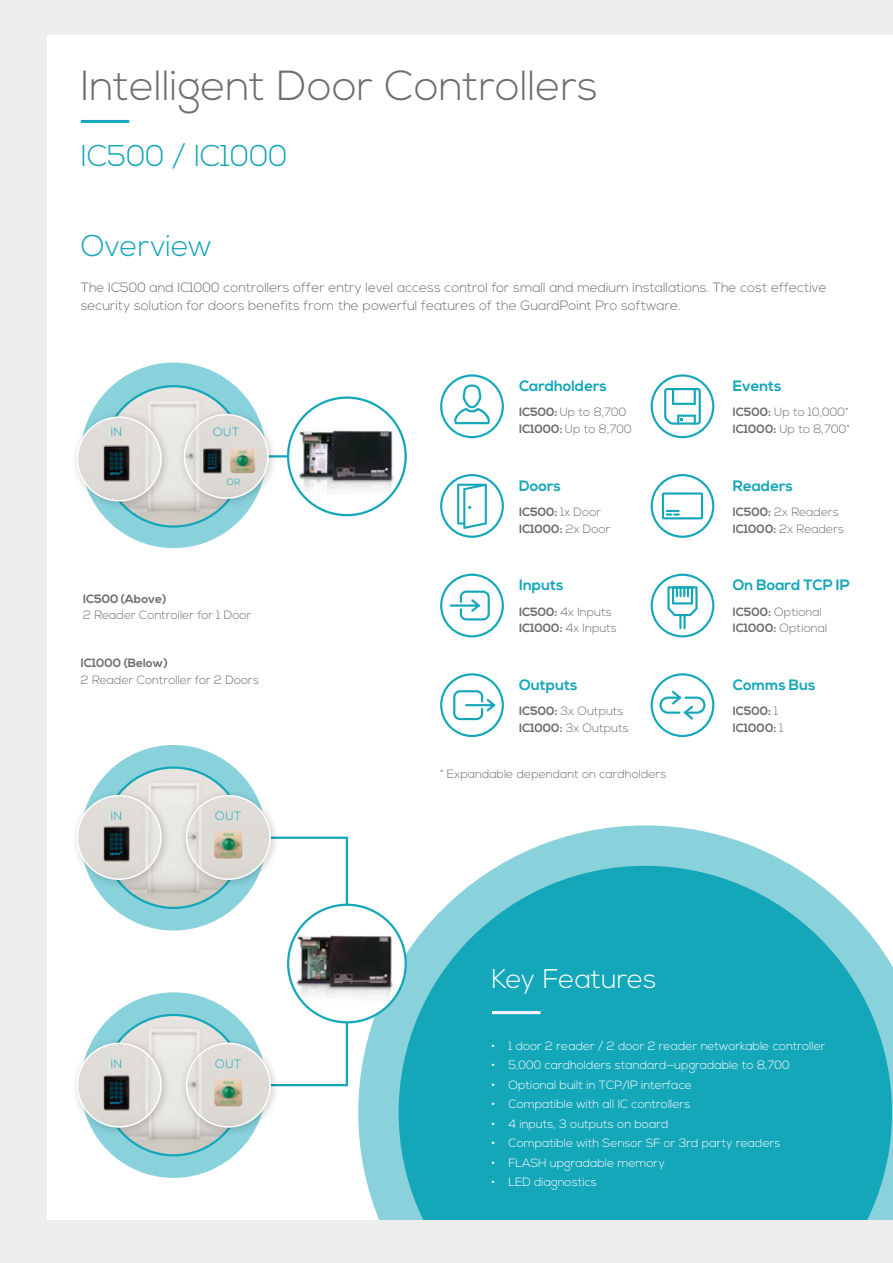
<style>
.page{position:relative;width:893px;height:1263px;background:#fff}
.page>*{position:absolute;margin:0;border:0;box-sizing:border-box;transform-origin:0 0}
.t1{font:300 42px "Nexa";color:#6d6e71}
.t2{font:300 30px "Nexa";color:#14a6b9}
.t3{font:300 27px "Nexa";color:#fff}
.t4{font:700 15px "Nexa";color:#14a6b9}
.t5{font:300 13.5px/18px "Nexa";color:#6d6e71}
.t6{font:300 12px/16.5px "Nexa";color:#6d6e71}
.t7{font:300 12px "Nexa";color:#fff}
.t8{font:700 12px/16.5px "Nexa";color:#6d6e71}
.t9{font:300 12px "Nexa";letter-spacing:.05em;color:#14a6b9}
.t10{font:300 9px "Nexa";color:#14a6b9}
.s1{font-weight:700}
.s2{font-weight:300}
</style>
<div class="page">
<hr style="left:81px;top:120px;width:48px;height:3px;background:#14a6b9">
<svg style="left:358px;top:825px;width:535px;height:395px"></svg>
<svg style="left:399px;top:866px;width:493px;height:354px;background:#2cafc0"></svg>
<hr style="left:492px;top:1011px;width:48px;height:3px;background:#fff">
<svg style="left:651px;top:574px;width:63px;height:63px"></svg>
<svg style="left:651px;top:673px;width:63px;height:64px"></svg>
<svg style="left:651px;top:474px;width:63px;height:64px"></svg>
<svg style="left:440px;top:374px;width:64px;height:64px"></svg>
<svg style="left:440px;top:474px;width:64px;height:64px"></svg>
<svg style="left:651px;top:374px;width:63px;height:64px"></svg>
<svg style="left:440px;top:574px;width:64px;height:63px"></svg>
<svg style="left:440px;top:673px;width:64px;height:64px"></svg>
<svg style="left:81px;top:992px;width:185px;height:186px;background:#85d0db"></svg>
<div style="left:81px;top:745px;width:185px;height:185px;background:#89d2dc;border-radius:50%"></div>
<svg style="left:81px;top:362px;width:185px;height:186px;background:#86d0db"></svg>
<img style="left:103px;top:767px;width:141px;height:141px;border-radius:70px">
<img style="left:103px;top:1015px;width:141px;height:140px;border-radius:70px">
<img style="left:103px;top:386px;width:141px;height:140px;border-radius:70px">
<hr style="left:223px;top:837px;width:125px;height:2px;background:#14a6b9">
<hr style="left:223px;top:1084px;width:125px;height:2px;background:#14a6b9">
<hr style="left:346px;top:838px;width:2px;height:247px;background:#14a6b9">
<div style="left:288px;top:905px;width:118px;height:117px;background:#fff;border-radius:50%"></div>
<img style="left:294px;top:933px;width:106px;height:86px">
<div style="left:287px;top:904px;width:120px;height:119px;border:2px solid #14a6b9;border-radius:50%"></div>
<div style="left:180px;top:1036px;width:101px;height:101px;background:#000;opacity:.2"></div>
<img style="left:187px;top:1043px;width:83px;height:84px;border-radius:42px">
<div style="left:186px;top:1042px;width:85px;height:86px;border:2px solid #fff;border-radius:50%"></div>
<div style="left:180px;top:789px;width:101px;height:101px;background:#000;opacity:.2"></div>
<img style="left:187px;top:796px;width:83px;height:83px;border-radius:42px">
<div style="left:186px;top:795px;width:85px;height:85px;border:2px solid #fff;border-radius:50%"></div>
<div style="left:71px;top:1036px;width:101px;height:101px;background:#000;opacity:.2"></div>
<img style="left:77px;top:1043px;width:84px;height:84px;border-radius:42px">
<div style="left:77px;top:1042px;width:85px;height:86px;border:2px solid #fff;border-radius:50%"></div>
<div style="left:71px;top:789px;width:101px;height:101px;background:#000;opacity:.2"></div>
<img style="left:77px;top:796px;width:84px;height:83px;border-radius:42px">
<div style="left:77px;top:795px;width:85px;height:85px;border:2px solid #fff;border-radius:50%"></div>
<div style="left:71px;top:410px;width:101px;height:101px;background:#000;opacity:.2"></div>
<img style="left:77px;top:417px;width:84px;height:84px;border-radius:42px">
<div style="left:77px;top:416px;width:85px;height:85px;border:2px solid #fff;border-radius:50%"></div>
<img style="left:214px;top:1078px;width:28px;height:28px">
<img style="left:214px;top:830px;width:28px;height:29px">
<img style="left:294px;top:427px;width:104px;height:82px">
<div style="left:287px;top:396px;width:120px;height:120px;border:2px solid #14a6b9;border-radius:50%"></div>
<hr style="left:222px;top:455px;width:67px;height:2px;background:#14a6b9">
<div style="left:177px;top:408px;width:101px;height:101px;background:#000;opacity:.2"></div>
<img style="left:184px;top:415px;width:84px;height:83px;border-radius:42px">
<div style="left:184px;top:414px;width:85px;height:85px;border:2px solid #fff;border-radius:50%"></div>
<img style="left:230px;top:448px;width:26px;height:25px">
<img style="left:100px;top:443px;width:33px;height:42px">
<img style="left:201px;top:447px;width:23px;height:29px">
<img style="left:100px;top:824px;width:33px;height:41px">
<img style="left:100px;top:1073px;width:33px;height:41px">
<div style="left:0;top:0;width:893px;height:34px;background:#ededee"></div>
<div style="left:0;top:1220px;width:893px;height:43px;background:#ededee"></div>
<div style="left:0;top:0;width:47px;height:1263px;background:#ededee"></div>
<h1 class="t1" style="left:81px;top:61px;width:519px">Intelligent Door Controllers</h1>
<h2 class="t2" style="left:81px;top:138px;width:208px">IC500 / IC1000</h2>
<h2 class="t2" style="left:81px;top:229px;width:132px">Overview</h2>
<p class="t5" style="left:81px;top:279px;width:747px">The IC500 and IC1000 controllers offer entry level access control for small and medium installations. The cost effective security solution for doors benefits from the powerful features of the GuardPoint Pro software.</p>
<p class="t9" style="left:111px;top:425px;width:13px">IN</p>
<p class="t9" style="left:213px;top:425px;width:28px">OUT</p>
<p class="t10" style="left:227px;top:477px;width:15px">OR</p>
<p class="t8" style="left:83px;top:591px;width:85px">IC500 (Above)</p>
<p class="t6" style="left:83px;top:607px;width:170px">2 Reader Controller for 1 Door</p>
<p class="t8" style="left:81px;top:655px;width:88px">IC1000 (Below)</p>
<p class="t6" style="left:81px;top:672px;width:180px">2 Reader Controller for 2 Doors</p>
<p class="t9" style="left:111px;top:809px;width:13px">IN</p>
<p class="t9" style="left:215px;top:809px;width:28px">OUT</p>
<p class="t9" style="left:111px;top:1057px;width:13px">IN</p>
<p class="t9" style="left:215px;top:1057px;width:28px">OUT</p>
<p class="t4" style="left:519px;top:377px;width:89px">Cardholders</p>
<p class="t6" style="left:519px;top:405px;width:114px"><span class="s1">IC500:</span> Up to 8,700<br><span class="s1">IC1000:</span> Up to 8,700</p>
<p class="t4" style="left:519px;top:477px;width:43px">Doors</p>
<p class="t8" style="left:519px;top:504px;width:93px">IC500: <span class="s2">1x Door<br></span>IC1000: <span class="s2">2x Door</span></p>
<p class="t4" style="left:519px;top:576px;width:46px">Inputs</p>
<p class="t6" style="left:519px;top:604px;width:99px"><span class="s1">IC500:</span> 4x Inputs<br><span class="s1">IC1000:</span> 4x Inputs</p>
<p class="t4" style="left:519px;top:676px;width:60px">Outputs</p>
<p class="t6" style="left:519px;top:703px;width:111px"><span class="s1">IC500:</span> 3x Outputs<br><span class="s1">IC1000:</span> 3x Outputs</p>
<p class="t6" style="left:440px;top:766px;width:228px">* Expandable dependant on cardholders</p>
<p class="t4" style="left:733px;top:377px;width:50px">Events</p>
<p class="t6" style="left:733px;top:405px;width:118px"><span class="s1">IC500:</span> Up to 10,000*<br><span class="s1">IC1000:</span> Up to 8,700*</p>
<p class="t4" style="left:733px;top:477px;width:62px">Readers</p>
<p class="t6" style="left:733px;top:504px;width:113px"><span class="s1">IC500:</span> 2x Readers<br><span class="s1">IC1000:</span> 2x Readers</p>
<p class="t4" style="left:733px;top:576px;width:119px">On Board TCP IP</p>
<p class="t6" style="left:733px;top:604px;width:96px"><span class="s1">IC500:</span> Optional<br><span class="s1">IC1000:</span> Optional</p>
<p class="t4" style="left:733px;top:676px;width:84px">Comms Bus</p>
<p class="t8" style="left:733px;top:703px;width:52px">IC500: <span class="s2">1<br></span>IC1000: <span class="s2">1</span></p>
<h3 class="t3" style="left:491px;top:963px;width:167px">Key Features</h3>
<p class="t7" style="left:491px;top:1039px;width:335px">• 1 door 2 reader / 2 door 2 reader networkable controller</p>
<p class="t7" style="left:491px;top:1058px;width:300px">• 5,000 cardholders standard—upgradable to 8,700</p>
<p class="t7" style="left:491px;top:1078px;width:202px">• Optional built in TCP/IP interface</p>
<p class="t7" style="left:491px;top:1097px;width:200px">• Compatible with all IC controllers</p>
<p class="t7" style="left:491px;top:1117px;width:178px">• 4 inputs, 3 outputs on board</p>
<p class="t7" style="left:491px;top:1136px;width:291px">• Compatible with Sensor SF or 3rd party readers</p>
<p class="t7" style="left:491px;top:1156px;width:175px">• FLASH upgradable memory</p>
<p class="t7" style="left:491px;top:1175px;width:107px">• LED diagnostics</p>
</div>
